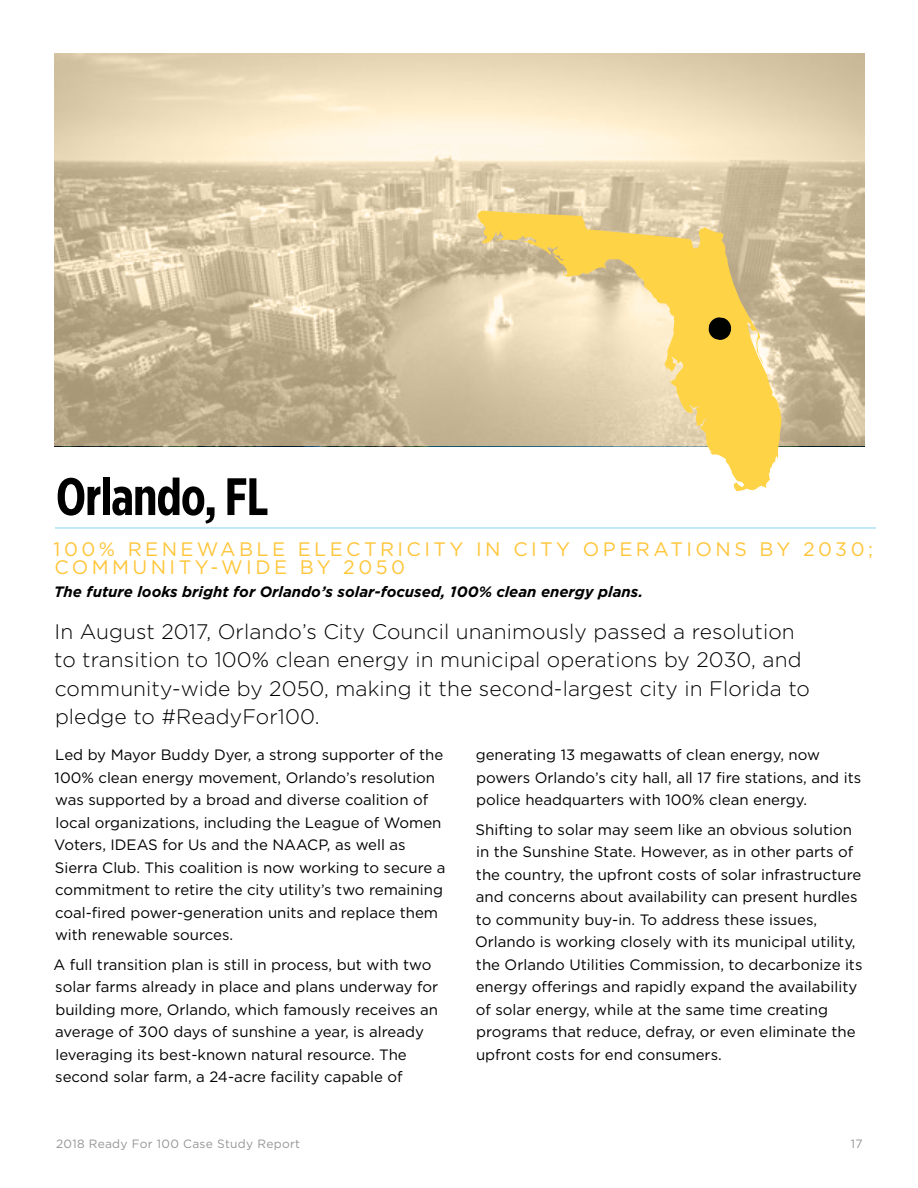
<style>
.page{position:relative;width:918px;height:1188px;background:#fff}
.page>*{position:absolute;margin:0;border:0;box-sizing:border-box;transform-origin:0 0}
.t1{font:700 52.5px "Gotham X Narrow";letter-spacing:-.02em;color:#000}
.t2{font:300 21px/28.5px "Gotham";letter-spacing:.005em;color:#000}
.t3{font:19.5px/18px "Gotham";letter-spacing:.175em;color:#ffc63b}
.t4{font:15px/22.5px "Gotham";color:#000}
.t5{font:italic 700 15px "Gotham";color:#000}
.t6{font:12px "Gotham";letter-spacing:.025em;color:#939598}
</style>
<div class="page">
<hr style="left:55px;top:527px;width:821px;height:2px;background:#91d8f8">
<svg style="left:54px;top:53px;width:810px;height:393px;background:#d9c8a8"></svg>
<svg style="left:477px;top:211px;width:305px;height:280px;background:#edd69b"></svg>
<svg style="left:708px;top:317px;width:24px;height:24px"></svg>
<h1 class="t1" style="left:56px;top:464px;width:214px">Orlando, FL</h1>
<h3 class="t3" style="left:54px;top:540px;width:821px">100% RENEWABLE ELECTRICITY IN CITY OPERATIONS BY 2030;<br>COMMUNITY-WIDE BY 2050</h3>
<p class="t5" style="left:54px;top:583px;width:590px">The future looks bright for Orlando’s solar-focused, 100% clean energy plans.</p>
<p class="t2" style="left:54px;top:617px;width:757px">In August 2017, Orlando’s City Council unanimously passed a resolution to transition to 100% clean energy in municipal operations by 2030, and community-wide by 2050, making it the second-largest city in Florida to pledge to #ReadyFor100.</p>
<p class="t4" style="left:54px;top:743px;width:393px">Led by Mayor Buddy Dyer, a strong supporter of the 100% clean energy movement, Orlando’s resolution was supported by a broad and diverse coalition of local organizations, including the League of Women Voters, IDEAS for Us and the NAACP, as well as Sierra Club. This coalition is now working to secure a commitment to retire the city utility’s two remaining coal-fired power-generation units and replace them with renewable sources.</p>
<p class="t4" style="left:54px;top:953px;width:386px">A full transition plan is still in process, but with two solar farms already in place and plans underway for building more, Orlando, which famously receives an average of 300 days of sunshine a year, is already leveraging its best-known natural resource. The second solar farm, a 24-acre facility capable of</p>
<p class="t4" style="left:476px;top:743px;width:387px">generating 13 megawatts of clean energy, now powers Orlando’s city hall, all 17 fire stations, and its police headquarters with 100% clean energy.</p>
<p class="t4" style="left:475px;top:818px;width:389px">Shifting to solar may seem like an obvious solution in the Sunshine State. However, as in other parts of the country, the upfront costs of solar infrastructure and concerns about availability can present hurdles to community buy-in. To address these issues, Orlando is working closely with its municipal utility, the Orlando Utilities Commission, to decarbonize its energy offerings and rapidly expand the availability of solar energy, while at the same time creating programs that reduce, defray, or even eliminate the upfront costs for end consumers.</p>
<p class="t6" style="left:56px;top:1138px;width:245px">2018 Ready For 100 Case Study Report</p>
<p class="t6" style="left:851px;top:1138px;width:13px">17</p>
</div>
